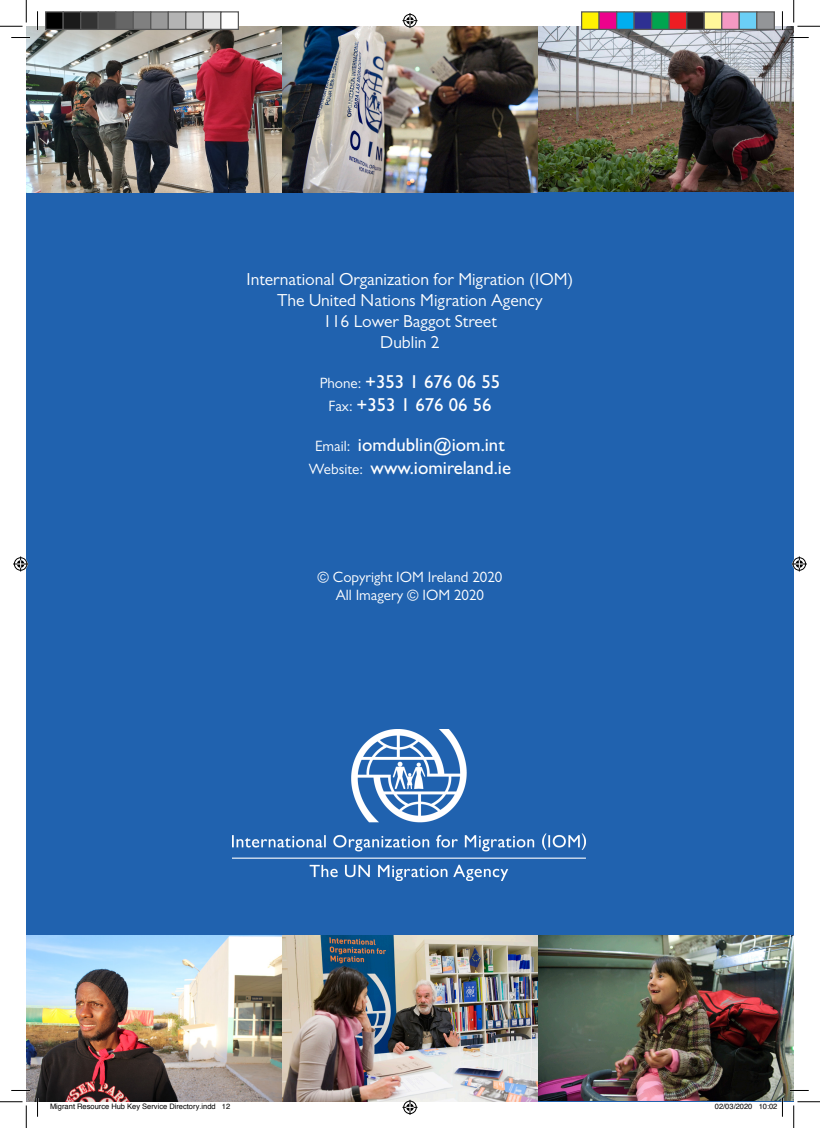
<style>
.page{position:relative;width:820px;height:1128px;background:#fff}
.page>*{position:absolute;margin:0;border:0;box-sizing:border-box;transform-origin:0 0}
.t1{font:500 18.75px "Gill Sans MT Pro";color:#fff}
.t2{font:17.5px "Gill Sans MT Pro";color:#fff}
.t3{font:15px "Gill Sans MT Pro";color:#fff}
.t4{font:7.5px "Helvetica";color:#000}
.s1{font-weight:400;font-size:15px}
</style>
<div class="page">
<div style="left:26px;top:26px;width:767px;height:1075px;background:#2062af"></div>
<img style="left:26px;top:935px;width:767px;height:166px">
<img style="left:26px;top:26px;width:767px;height:166px">
<img style="left:232px;top:729px;width:353px;height:151px">
<svg style="left:11px;top:37px;width:19px;height:1px"></svg>
<svg style="left:789px;top:37px;width:19px;height:1px"></svg>
<svg style="left:11px;top:1089px;width:19px;height:2px"></svg>
<svg style="left:789px;top:1089px;width:19px;height:2px"></svg>
<svg style="left:37px;top:11px;width:1px;height:19px"></svg>
<svg style="left:37px;top:1097px;width:1px;height:19px"></svg>
<svg style="left:781px;top:12px;width:1px;height:18px"></svg>
<svg style="left:0;top:0;width:27px;height:27px"></svg>
<svg style="left:0;top:1101px;width:27px;height:26px"></svg>
<svg style="left:793px;top:0;width:26px;height:27px"></svg>
<svg style="left:793px;top:1101px;width:26px;height:26px"></svg>
<svg style="left:402px;top:13px;width:15px;height:15px"></svg>
<svg style="left:402px;top:1099px;width:15px;height:15px"></svg>
<svg style="left:13px;top:556px;width:15px;height:15px"></svg>
<svg style="left:791px;top:556px;width:15px;height:15px"></svg>
<div style="left:46px;top:12px;width:17px;height:17px;background:#000"></div>
<div style="left:45px;top:11px;width:19px;height:19px;border:1px solid #595959"></div>
<div style="left:63px;top:12px;width:18px;height:17px;background:#1a1a1a"></div>
<div style="left:62px;top:11px;width:19px;height:19px;border:1px solid #595959"></div>
<div style="left:81px;top:12px;width:17px;height:17px;background:#333"></div>
<div style="left:80px;top:11px;width:19px;height:19px;border:1px solid #595959"></div>
<div style="left:98px;top:12px;width:18px;height:17px;background:#4d4d4d"></div>
<div style="left:98px;top:11px;width:18px;height:19px;border:1px solid #595959"></div>
<div style="left:116px;top:12px;width:17px;height:17px;background:#666"></div>
<div style="left:115px;top:11px;width:19px;height:19px;border:1px solid #595959"></div>
<div style="left:133px;top:12px;width:18px;height:17px;background:#808080"></div>
<div style="left:132px;top:11px;width:19px;height:19px;border:1px solid #595959"></div>
<div style="left:151px;top:12px;width:17px;height:17px;background:#999"></div>
<div style="left:150px;top:11px;width:19px;height:19px;border:1px solid #595959"></div>
<div style="left:168px;top:12px;width:18px;height:17px;background:#b3b3b3"></div>
<div style="left:168px;top:11px;width:18px;height:19px;border:1px solid #595959"></div>
<div style="left:186px;top:12px;width:17px;height:17px;background:#ccc"></div>
<div style="left:185px;top:11px;width:19px;height:19px;border:1px solid #595959"></div>
<div style="left:203px;top:12px;width:18px;height:17px;background:#e6e6e6"></div>
<div style="left:202px;top:11px;width:19px;height:19px;border:1px solid #595959"></div>
<div style="left:221px;top:12px;width:17px;height:17px;background:#fff"></div>
<div style="left:220px;top:11px;width:19px;height:19px;border:1px solid #595959"></div>
<div style="left:581px;top:12px;width:17px;height:17px;background:#fff101"></div>
<div style="left:580px;top:11px;width:19px;height:19px;border:1px solid #595959"></div>
<div style="left:598px;top:12px;width:18px;height:17px;background:#ed028c"></div>
<div style="left:598px;top:11px;width:19px;height:19px;border:1px solid #595959"></div>
<div style="left:616px;top:12px;width:17px;height:17px;background:#00aeef"></div>
<div style="left:615px;top:11px;width:19px;height:19px;border:1px solid #595959"></div>
<div style="left:633px;top:12px;width:18px;height:17px;background:#2e3092"></div>
<div style="left:633px;top:11px;width:19px;height:19px;border:1px solid #595959"></div>
<div style="left:651px;top:12px;width:17px;height:17px;background:#00a54f"></div>
<div style="left:650px;top:11px;width:19px;height:19px;border:1px solid #595959"></div>
<div style="left:668px;top:12px;width:18px;height:17px;background:#ee1d23"></div>
<div style="left:668px;top:11px;width:19px;height:19px;border:1px solid #595959"></div>
<div style="left:686px;top:12px;width:17px;height:17px;background:#231f20"></div>
<div style="left:685px;top:11px;width:19px;height:19px;border:1px solid #595959"></div>
<div style="left:703px;top:12px;width:18px;height:17px;background:#fff79a"></div>
<div style="left:703px;top:11px;width:19px;height:19px;border:1px solid #595959"></div>
<div style="left:721px;top:12px;width:17px;height:17px;background:#f499c2"></div>
<div style="left:720px;top:11px;width:19px;height:19px;border:1px solid #595959"></div>
<div style="left:738px;top:12px;width:18px;height:17px;background:#6bcff6"></div>
<div style="left:738px;top:11px;width:19px;height:19px;border:1px solid #595959"></div>
<div style="left:756px;top:12px;width:17px;height:17px;background:#939598"></div>
<div style="left:755px;top:11px;width:19px;height:19px;border:1px solid #595959"></div>
<svg style="left:50px;top:1101px;width:165px;height:1px"></svg>
<svg style="left:758px;top:1097px;width:24px;height:19px"></svg>
<p class="t2" style="left:246px;top:268px;width:328px">International Organization for Migration (IOM)</p>
<p class="t2" style="left:277px;top:289px;width:267px">The United Nations Migration Agency</p>
<p class="t2" style="left:323px;top:310px;width:175px">116 Lower Baggot Street</p>
<p class="t2" style="left:380px;top:331px;width:61px">Dublin 2</p>
<p class="t1" style="left:319px;top:370px;width:182px"><span class="s1">Phone:</span> +353 1 676 06 55</p>
<p class="t1" style="left:328px;top:393px;width:164px"><span class="s1">Fax:</span> +353 1 676 06 56</p>
<p class="t1" style="left:315px;top:433px;width:191px"><span class="s1">Email:</span> iomdublin@iom.int</p>
<p class="t1" style="left:309px;top:456px;width:203px"><span class="s1">Website:</span> www.iomireland.ie</p>
<p class="t3" style="left:317px;top:567px;width:186px">© Copyright IOM Ireland 2020</p>
<p class="t3" style="left:336px;top:585px;width:149px">All Imagery © IOM 2020</p>
<p class="t4" style="left:50px;top:1100px;width:182px">Migrant Resource Hub Key Service Directory.indd 12</p>
<p class="t4" style="left:714px;top:1100px;width:64px">02/03/2020 10:02</p>
</div>
